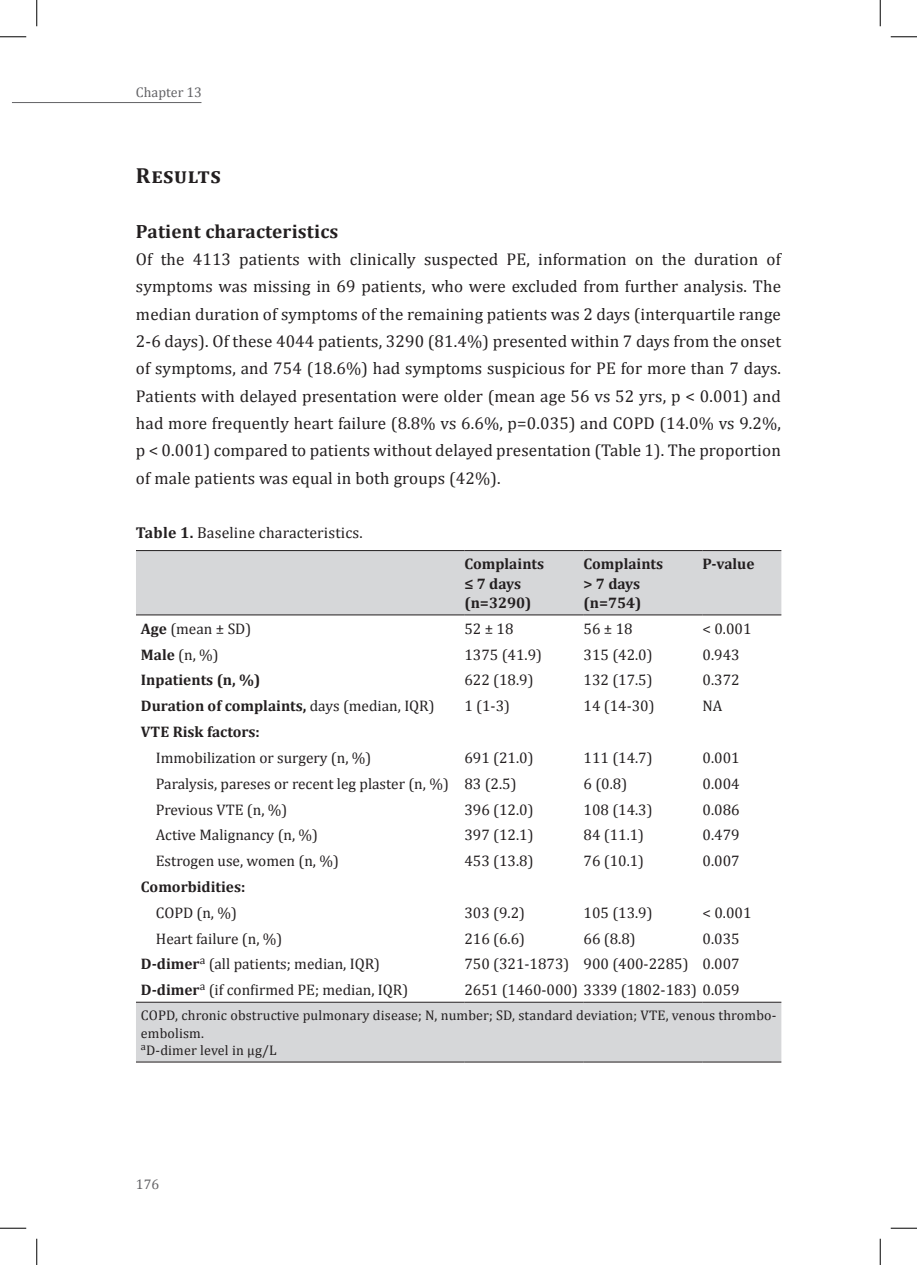
<style>
.page{position:relative;width:917px;height:1265px;background:#fff}
.page>*{position:absolute;margin:0;border:0;box-sizing:border-box;transform-origin:0 0}
.t1{font:700 21.88px "Cambria";color:#231f20}
.t2{font:700 19.25px "Cambria";letter-spacing:.01em;color:#231f20}
.t3{font:17.15px/27.3px "Cambria";letter-spacing:.01em;color:#231f20;text-align:justify}
.t4{font:15.75px "Cambria";letter-spacing:.01em;color:#231f20}
.t5{font:15.4px "Cambria";color:#231f20}
.t6{font:700 15.4px/19.2px "Cambria";color:#231f20}
.t7{font:14px/17.5px "Cambria";letter-spacing:.01em;color:#231f20}
.t8{font:14px "Cambria";color:#636366}
.s1{font-weight:700}
.s2{font-weight:400}
</style>
<div class="page">
<hr style="left:12px;top:102px;width:189px;height:1px;background:#636366">
<svg style="left:136px;top:551px;width:645px;height:510px"></svg>
<hr style="left:136px;top:550px;width:328px;height:1px;background:#231f20">
<hr style="left:464px;top:550px;width:119px;height:1px;background:#231f20">
<hr style="left:583px;top:550px;width:119px;height:1px;background:#231f20">
<hr style="left:702px;top:550px;width:79px;height:1px;background:#231f20">
<hr style="left:136px;top:614px;width:328px;height:1px;background:#231f20">
<hr style="left:464px;top:614px;width:119px;height:1px;background:#231f20">
<hr style="left:583px;top:614px;width:119px;height:1px;background:#231f20">
<hr style="left:702px;top:614px;width:79px;height:1px;background:#231f20">
<hr style="left:136px;top:1001px;width:328px;height:1px;background:#231f20">
<hr style="left:464px;top:1001px;width:119px;height:1px;background:#231f20">
<hr style="left:583px;top:1001px;width:119px;height:1px;background:#231f20">
<hr style="left:702px;top:1001px;width:79px;height:1px;background:#231f20">
<hr style="left:136px;top:1061px;width:328px;height:1px;background:#231f20">
<hr style="left:464px;top:1061px;width:119px;height:1px;background:#231f20">
<hr style="left:583px;top:1061px;width:119px;height:1px;background:#231f20">
<hr style="left:702px;top:1061px;width:79px;height:1px;background:#231f20">
<svg style="left:0;top:36px;width:26px;height:1px"></svg>
<svg style="left:891px;top:36px;width:26px;height:1px"></svg>
<svg style="left:0;top:1227px;width:26px;height:1px"></svg>
<svg style="left:891px;top:1227px;width:26px;height:1px"></svg>
<svg style="left:36px;top:0;width:1px;height:26px"></svg>
<svg style="left:36px;top:1238px;width:1px;height:26px"></svg>
<svg style="left:880px;top:0;width:1px;height:26px"></svg>
<svg style="left:880px;top:1238px;width:1px;height:26px"></svg>
<p class="t8" style="left:136px;top:84px;width:68px">Chapter 13</p>
<p class="t1" style="left:136px;top:160px;width:87px">Results</p>
<p class="t2" style="left:136px;top:218px;width:204px">Patient characteristics</p>
<p class="t3" style="left:136px;top:245px;width:647px">Of the 4113 patients with clinically suspected PE, information on the duration of symptoms was missing in 69 patients, who were excluded from further analysis. The median duration of symptoms of the remaining patients was 2 days (interquartile range 2-6 days). Of these 4044 patients, 3290 (81.4%) presented within 7 days from the onset of symptoms, and 754 (18.6%) had symptoms suspicious for PE for more than 7 days.<br>Patients with delayed presentation were older (mean age 56 vs 52 yrs, p &lt; 0.001) and had more frequently heart failure (8.8% vs 6.6%, p=0.035) and COPD (14.0% vs 9.2%, p &lt; 0.001) compared to patients without delayed presentation (Table 1). The proportion of male patients was equal in both groups (42%).</p>
<p class="t4" style="left:136px;top:523px;width:228px"><span class="s1">Table 1.</span> Baseline characteristics.</p>
<p class="t6" style="left:464px;top:554px;width:81px">Complaints ≤ 7 days (n=3290)</p>
<p class="t6" style="left:583px;top:554px;width:81px">Complaints &gt; 7 days (n=754)</p>
<p class="t6" style="left:702px;top:554px;width:53px">P-value</p>
<p class="t5" style="left:141px;top:619px;width:112px"><span class="s1">Age</span> (mean ± SD)</p>
<p class="t5" style="left:464px;top:619px;width:51px">52 ± 18</p>
<p class="t5" style="left:583px;top:619px;width:51px">56 ± 18</p>
<p class="t5" style="left:702px;top:619px;width:50px">&lt; 0.001</p>
<p class="t5" style="left:141px;top:645px;width:79px"><span class="s1">Male</span> (n, %)</p>
<p class="t5" style="left:464px;top:645px;width:79px">1375 (41.9)</p>
<p class="t5" style="left:583px;top:645px;width:71px">315 (42.0)</p>
<p class="t5" style="left:702px;top:645px;width:39px">0.943</p>
<p class="t6" style="left:141px;top:670px;width:121px">Inpatients (n, %)</p>
<p class="t5" style="left:464px;top:671px;width:71px">622 (18.9)</p>
<p class="t5" style="left:583px;top:671px;width:71px">132 (17.5)</p>
<p class="t5" style="left:702px;top:671px;width:39px">0.372</p>
<p class="t6" style="left:141px;top:695px;width:295px">Duration of complaints, <span class="s2">days (median, IQR)</span></p>
<p class="t5" style="left:464px;top:696px;width:47px">1 (1-3)</p>
<p class="t5" style="left:583px;top:696px;width:73px">14 (14-30)</p>
<p class="t5" style="left:702px;top:696px;width:21px">NA</p>
<p class="t6" style="left:141px;top:721px;width:120px">VTE Risk factors:</p>
<p class="t5" style="left:156px;top:748px;width:217px">Immobilization or surgery (n, %)</p>
<p class="t5" style="left:464px;top:748px;width:71px">691 (21.0)</p>
<p class="t5" style="left:583px;top:748px;width:71px">111 (14.7)</p>
<p class="t5" style="left:702px;top:748px;width:39px">0.001</p>
<p class="t5" style="left:156px;top:774px;width:362px">Paralysis, pareses or recent leg plaster (n, %) 83 (2.5)</p>
<p class="t5" style="left:583px;top:774px;width:45px">6 (0.8)</p>
<p class="t5" style="left:702px;top:774px;width:39px">0.004</p>
<p class="t5" style="left:156px;top:800px;width:133px">Previous VTE (n, %)</p>
<p class="t5" style="left:464px;top:800px;width:71px">396 (12.0)</p>
<p class="t5" style="left:583px;top:800px;width:71px">108 (14.3)</p>
<p class="t5" style="left:702px;top:800px;width:39px">0.086</p>
<p class="t5" style="left:156px;top:825px;width:164px">Active Malignancy (n, %)</p>
<p class="t5" style="left:464px;top:825px;width:71px">397 (12.1)</p>
<p class="t5" style="left:583px;top:825px;width:62px">84 (11.1)</p>
<p class="t5" style="left:702px;top:825px;width:39px">0.479</p>
<p class="t5" style="left:156px;top:851px;width:185px">Estrogen use, women (n, %)</p>
<p class="t5" style="left:464px;top:851px;width:71px">453 (13.8)</p>
<p class="t5" style="left:583px;top:851px;width:62px">76 (10.1)</p>
<p class="t5" style="left:702px;top:851px;width:39px">0.007</p>
<p class="t6" style="left:141px;top:876px;width:106px">Comorbidities:</p>
<p class="t5" style="left:156px;top:903px;width:83px">COPD (n, %)</p>
<p class="t5" style="left:464px;top:903px;width:62px">303 (9.2)</p>
<p class="t5" style="left:583px;top:903px;width:71px">105 (13.9)</p>
<p class="t5" style="left:702px;top:903px;width:50px">&lt; 0.001</p>
<p class="t5" style="left:156px;top:929px;width:128px">Heart failure (n, %)</p>
<p class="t5" style="left:464px;top:929px;width:62px">216 (6.6)</p>
<p class="t5" style="left:583px;top:929px;width:54px">66 (8.8)</p>
<p class="t5" style="left:702px;top:929px;width:39px">0.035</p>
<p class="t5" style="left:141px;top:954px;width:241px"><span class="s1">D-dimer</span><sup>a</sup> (all patients; median, IQR)</p>
<p class="t5" style="left:464px;top:954px;width:277px">750 (321-1873) 900 (400-2285) 0.007</p>
<p class="t5" style="left:141px;top:980px;width:269px"><span class="s1">D-dimer</span><sup>a</sup> (if confirmed PE; median, IQR)</p>
<p class="t5" style="left:464px;top:980px;width:277px">2651 (1460-000) 3339 (1802-183) 0.059</p>
<p class="t7" style="left:141px;top:1006px;width:637px">COPD, chronic obstructive pulmonary disease; N, number; SD, standard deviation; VTE, venous thrombo&shy;embolism.<br><sup>a</sup>D-dimer level in µg/L</p>
<p class="t8" style="left:136px;top:1176px;width:25px">176</p>
</div>
